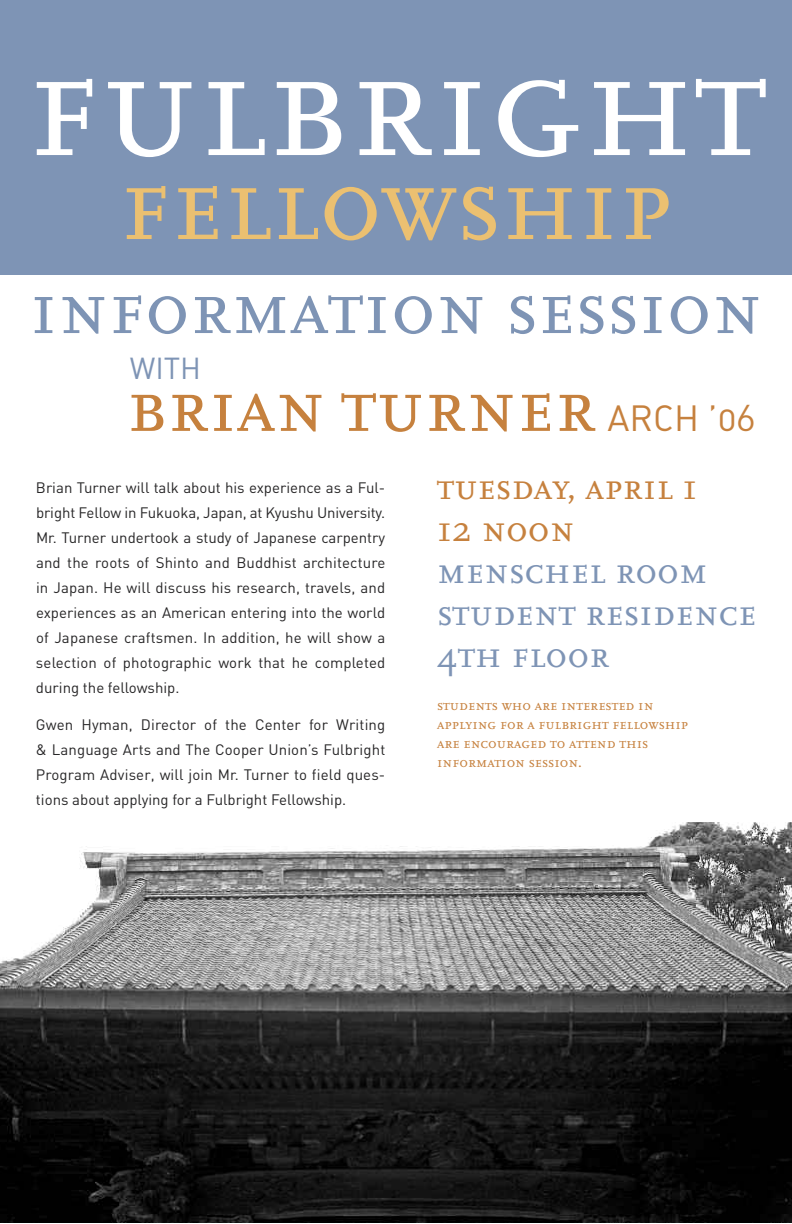
<style>
.page{position:relative;width:792px;height:1224px;background:#fff}
.page>*{position:absolute;margin:0;border:0;box-sizing:border-box;transform-origin:0 0}
.t1{font:158px "Scala Caps";color:#fff}
.t2{font:110px "Scala Caps";color:#ebc071}
.t3{font:78px "Scala Caps";color:#7e94b5}
.t4{font:78px "Scala Caps";color:#c6813e}
.t5{font:38px/42px "Scala Caps";color:#7e94b5}
.t6{font:38px/42px "Scala Caps";color:#c6813e}
.t7{font:30px "DIN";color:#7e94b5}
.t8{font:15px/25px "DIN";color:#272627;text-align:justify}
.t9{font:15px/19px "Scala Caps";color:#c6813e}
.s1{font-family:"DIN Regular Alternate";font-size:36px}
</style>
<div class="page">
<div style="left:0;top:0;width:792px;height:274px;background:#7e94b5"></div>
<img style="left:0;top:822px;width:792px;height:401px">
<h1 class="t1" style="left:26px;top:8px;width:741px">fulbright</h1>
<h2 class="t2" style="left:119px;top:137px;width:555px">fellowship</h2>
<h3 class="t3" style="left:30px;top:261px;width:734px">information session</h3>
<h3 class="t7" style="left:130px;top:351px;width:73px">WITH</h3>
<h3 class="t4" style="left:126px;top:358px;width:631px">brian turner <span class="s1">ARCH ’06</span></h3>
<p class="t8" style="left:36px;top:475px;width:351px">Brian Turner will talk about his experience as a Ful&shy;bright Fellow in Fukuoka, Japan, at Kyushu University.<br>Mr. Turner undertook a study of Japanese carpentry and the roots of Shinto and Buddhist architecture in Japan. He will discuss his research, travels, and experiences as an American entering into the world of Japanese craftsmen. In addition, he will show a selection of photographic work that he completed during the fellowship.</p>
<p class="t8" style="left:36px;top:712px;width:351px">Gwen Hyman, Director of the Center for Writing &amp; Language Arts and The Cooper Union’s Fulbright Program Adviser, will join Mr. Turner to field ques&shy;tions about applying for a Fulbright Fellowship.</p>
<h3 class="t6" style="left:437px;top:465px;width:262px">tuesday, april 1<br>12 noon</h3>
<h3 class="t5" style="left:437px;top:549px;width:321px">menschel room student residence<br>4th floor</h3>
<p class="t9" style="left:437px;top:696px;width:253px">students who are interested in applying for a fulbright fellowship are encouraged to attend this information session.</p>
</div>
